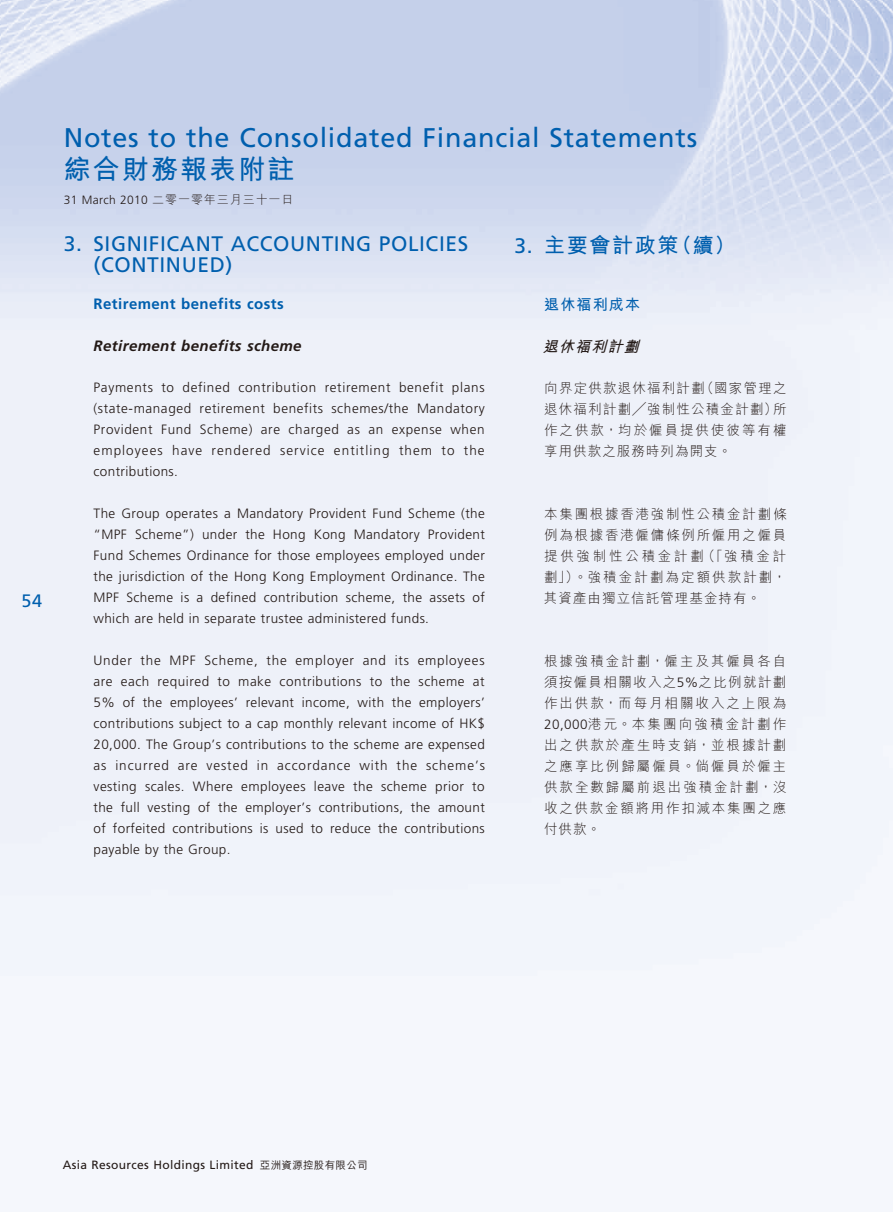
<style>
.page{position:relative;width:893px;height:1212px;background:#fff}
.page>*{position:absolute;margin:0;border:0;box-sizing:border-box;transform-origin:0 0}
.t1{font:27px "Frutiger LT Std";letter-spacing:.03em;color:#005fae}
.t2{font:700 27px "M Hei HK";letter-spacing:.08em;color:#005fae}
.t3{font:21px/21px "Frutiger LT Std";letter-spacing:.03em;color:#005fae}
.t4{font:700 21px "M Hei HK";letter-spacing:.08em;color:#005fae}
.t5{font:18px "Frutiger LT Std";color:#005fae}
.t6{font:italic 700 15px "Frutiger LT Std";letter-spacing:.03em;color:#231916}
.t7{font:700 15px "Frutiger LT Std";letter-spacing:.03em;color:#005fae}
.t8{font:700 15px "M Hei HK";letter-spacing:.08em;color:#005fae}
.t9{font:italic 700 15px "M Hei HK";color:#231916}
.t10{font:300 13.5px/21px "Frutiger LT Std";letter-spacing:.03em;color:#231916;text-align:justify}
.t11{font:300 13.5px/21px "M Hei HK";letter-spacing:.13em;color:#231916;text-align:justify}
.t12{font:12px "Frutiger LT Std";letter-spacing:.03em;color:#231916}
.t13{font:300 12px "Frutiger LT Std";letter-spacing:.03em;color:#231916}
.s1{font-family:"M Hei HK"}
.s2{font-family:"Frutiger LT Std";font-weight:400}
.s3{font-family:"Frutiger LT Std"}
.s4{font-family:"M Hei HK";font-weight:500;font-size:10.5px}
</style>
<div class="page">
<img style="left:0;top:0;width:893px;height:976px">
<h3 class="t5" style="left:22px;top:591px;width:22px">54</h3>
<h1 class="t1" style="left:64px;top:122px;width:635px">Notes to the Consolidated Financial Statements</h1>
<h1 class="t2" style="left:64px;top:149px;width:232px">綜合財務報表附註</h1>
<p class="t13" style="left:64px;top:193px;width:231px">31 March 2010 <span class="s1">二零一零年三月三十一日</span></p>
<h2 class="t3" style="left:94px;top:234px;width:376px;text-indent:-30px">3. SIGNIFICANT ACCOUNTING POLICIES (CONTINUED)</h2>
<p class="t7" style="left:94px;top:295px;width:192px">Retirement benefits costs</p>
<p class="t6" style="left:94px;top:337px;width:210px">Retirement benefits scheme</p>
<p class="t10" style="left:94px;top:377px;width:393px">Payments to defined contribution retirement benefit plans (state-managed retirement benefits schemes/the Mandatory Provident Fund Scheme) are charged as an expense when employees have rendered service entitling them to the contributions.</p>
<p class="t10" style="left:94px;top:503px;width:393px">The Group operates a Mandatory Provident Fund Scheme (the “MPF Scheme”) under the Hong Kong Mandatory Provident Fund Schemes Ordinance for those employees employed under the jurisdiction of the Hong Kong Employment Ordinance. The MPF Scheme is a defined contribution scheme, the assets of which are held in separate trustee administered funds.</p>
<p class="t10" style="left:94px;top:650px;width:393px">Under the MPF Scheme, the employer and its employees are each required to make contributions to the scheme at 5% of the employees’ relevant income, with the employers’ contributions subject to a cap monthly relevant income of HK$ 20,000. The Group’s contributions to the scheme are expensed as incurred are vested in accordance with the scheme’s vesting scales. Where employees leave the scheme prior to the full vesting of the employer’s contributions, the amount of forfeited contributions is used to reduce the contributions payable by the Group.</p>
<h2 class="t4" style="left:514px;top:230px;width:222px"><span class="s2">3.</span> 主要會計政策（續）</h2>
<p class="t8" style="left:544px;top:294px;width:97px">退休福利成本</p>
<p class="t9" style="left:543px;top:336px;width:103px">退休福利計劃</p>
<p class="t11" style="left:544px;top:377px;width:244px">向界定供款退休福利計劃（國家管理之退休福利計劃╱強制性公積金計劃）所作之供款，均於僱員提供使彼等有權享用供款之服務時列為開支。</p>
<p class="t11" style="left:544px;top:503px;width:244px">本集團根據香港強制性公積金計劃條例為根據香港僱傭條例所僱用之僱員提供強制性公積金計劃（「強積金計劃」）。強積金計劃為定額供款計劃，其資產由獨立信託管理基金持有。</p>
<p class="t11" style="left:544px;top:650px;width:244px">根據強積金計劃，僱主及其僱員各自須按僱員相關收入之<span class="s3">5%</span>之比例就計劃作出供款，而每月相關收入之上限為<span class="s3">20,000</span>港元。本集團向強積金計劃作出之供款於產生時支銷，並根據計劃之應享比例歸屬僱員。倘僱員於僱主供款全數歸屬前退出強積金計劃，沒收之供款金額將用作扣減本集團之應付供款。</p>
<p class="t12" style="left:63px;top:1158px;width:306px">Asia Resources Holdings Limited <span class="s4">亞洲資源控股有限公司</span></p>
</div>
